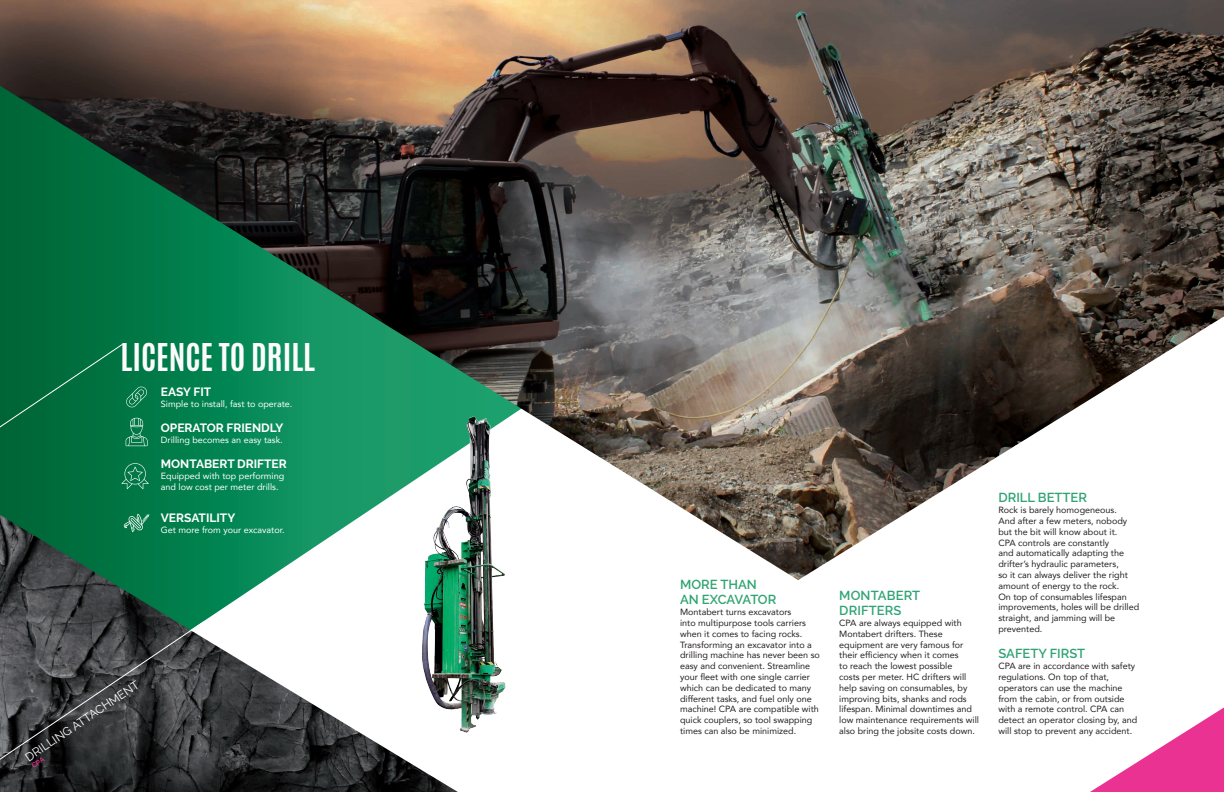
<style>
.page{position:relative;width:1224px;height:792px;background:#fff}
.page>*{position:absolute;margin:0;border:0;box-sizing:border-box;transform-origin:0 0}
.t1{font:700 32px "Antonio";color:#fcfcfc}
.t2{font:600 13px/15.6px "Raleway";color:#2fa472}
.t3{font:700 12px "Raleway";color:#fff}
.t4{font:11.8px "Raleway";color:#fff}
.t5{font:9px/10.8px "Avenir";color:#231f20}
.t6{font:9px "Avenir";color:#fff}
</style>
<div class="page">
<img style="left:0;top:580px;width:458px;height:212px">
<img style="left:0;top:0;width:1224px;height:580px">
<img style="left:290px;top:334px;width:428px;height:427px">
<svg style="left:124px;top:514px;width:25px;height:18px"></svg>
<svg style="left:1090px;top:707px;width:134px;height:85px"></svg>
<svg style="left:0;top:343px;width:149px;height:153px;background:#047040"></svg>
<svg style="left:0;top:620px;width:206px;height:154px;background:#3e4042"></svg>
<p class="t1" style="left:120px;top:334px;width:196px">LICENCE TO DRILL</p>
<p class="t3" style="left:161px;top:385px;width:52px">EASY FIT</p>
<p class="t6" style="left:161px;top:397px;width:133px">Simple to install, fast to operate.</p>
<p class="t3" style="left:161px;top:421px;width:124px">OPERATOR FRIENDLY</p>
<p class="t6" style="left:161px;top:433px;width:123px">Drilling becomes an easy task.</p>
<p class="t3" style="left:161px;top:457px;width:127px">MONTABERT DRIFTER</p>
<p class="t6" style="left:161px;top:469px;width:125px">Equipped with top performing</p>
<p class="t6" style="left:161px;top:480px;width:119px">and low cost per meter drills.</p>
<p class="t3" style="left:161px;top:511px;width:76px">VERSATILITY</p>
<p class="t6" style="left:161px;top:523px;width:125px">Get more from your excavator.</p>
<p class="t4" style="left:23px;top:753px;width:136px;rotate:-34deg">DRILLING ATTACHMENT</p>
<p class="t2" style="left:680px;top:576px;width:98px">MORE THAN<br>AN EXCAVATOR</p>
<p class="t5" style="left:680px;top:606px;width:141px">Montabert turns excavators<br>into multipurpose tools carriers when it comes to facing rocks.<br>Transforming an excavator into a drilling machine has never been so easy and convenient. Streamline your fleet with one single carrier which can be dedicated to many different tasks, and fuel only one machine! CPA are compatible with quick couplers, so tool swapping times can also be minimized.</p>
<p class="t2" style="left:839px;top:587px;width:83px">MONTABERT<br>DRIFTERS</p>
<p class="t5" style="left:839px;top:617px;width:141px">CPA are always equipped with<br>Montabert drifters. These equipment are very famous for their efficiency when it comes<br>to reach the lowest possible<br>costs per meter. HC drifters will help saving on consumables, by improving bits, shanks and rods lifespan. Minimal downtimes and low maintenance requirements will also bring the jobsite costs down.</p>
<p class="t2" style="left:998px;top:490px;width:90px">DRILL BETTER</p>
<p class="t5" style="left:998px;top:504px;width:142px">Rock is barely homogeneous.<br>And after a few meters, nobody but the bit will know about it.<br>CPA controls are constantly<br>and automatically adapting the drifter’s hydraulic parameters,<br>so it can always deliver the right amount of energy to the rock.<br>On top of consumables lifespan improvements, holes will be drilled straight, and jamming will be prevented.</p>
<p class="t2" style="left:998px;top:646px;width:88px">SAFETY FIRST</p>
<p class="t5" style="left:998px;top:660px;width:140px">CPA are in accordance with safety regulations. On top of that, operators can use the machine from the cabin, or from outside with a remote control. CPA can detect an operator closing by, and will stop to prevent any accident.</p>
</div>
